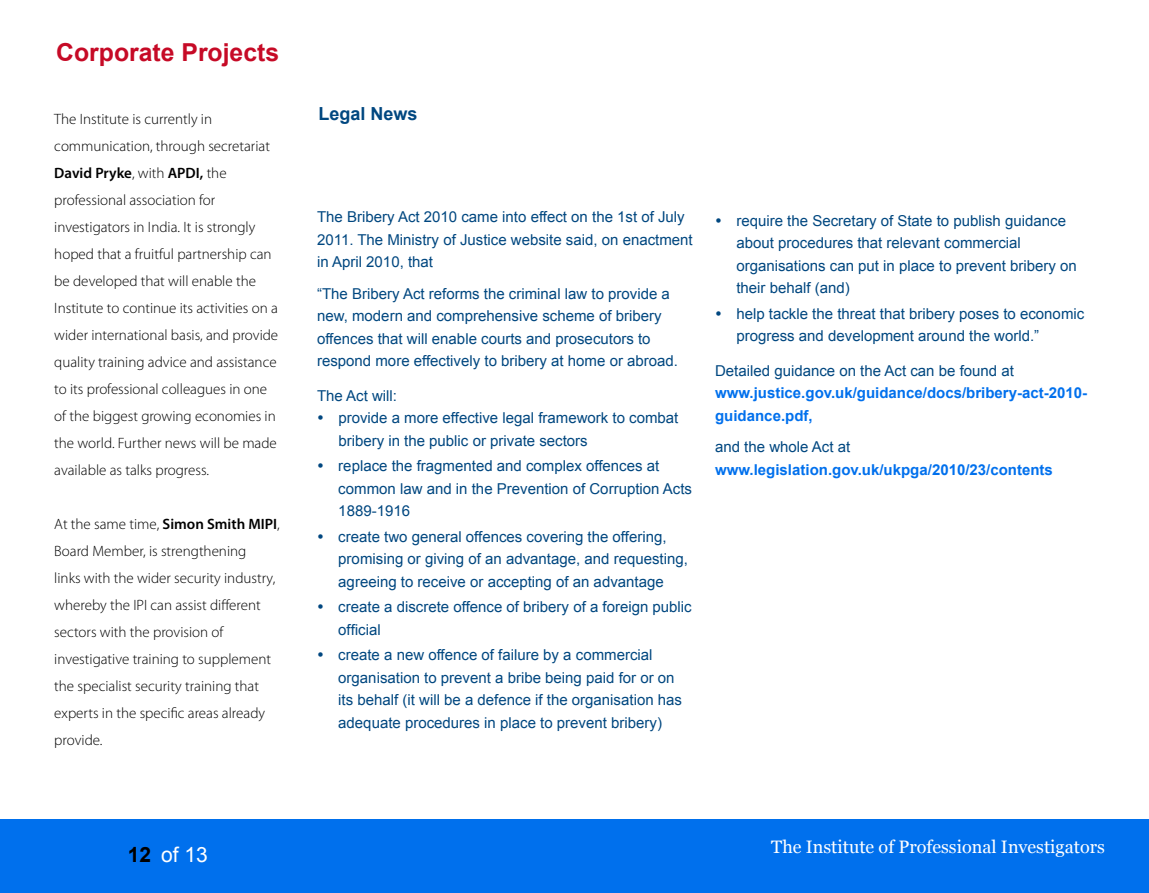
<style>
.page{position:relative;width:1149px;height:893px;background:#fff}
.page>*{position:absolute;margin:0;border:0;box-sizing:border-box;transform-origin:0 0}
.t1{font:700 24.75px "Arial";color:#c60a26}
.t2{font:21px "Arial";color:#fff}
.t3{font:18px "Georgia";color:#fff}
.t4{font:700 18px "Arial";color:#004780}
.t5{font:15px/22.5px "Arial";color:#004780}
.t6{font:300 15px/27px "Myriad Pro";color:#000}
.t7{font:700 15px/22.5px "Arial";color:#0070ed}
.s1{font-weight:600}
.s2{font-weight:700;color:#000}
</style>
<div class="page">
<div style="left:0;top:819px;width:1148px;height:74px;background:#0070ed"></div>
<h1 class="t1" style="left:56px;top:36px;width:224px">Corporate Projects</h1>
<p class="t6" style="left:54px;top:106px;width:225px">The Institute is currently in communication, through secretariat <span class="s1">David Pryke</span>, with <span class="s1">APDI,</span> the professional association for investigators in India. It is strongly hoped that a fruitful partnership can be developed that will enable the Institute to continue its activities on a wider international basis, and provide quality training advice and assistance to its professional colleagues in one of the biggest growing economies in the world. Further news will be made available as talks progress.</p>
<p class="t6" style="left:54px;top:511px;width:227px">At the same time, <span class="s1">Simon Smith MIPI</span>, Board Member, is strengthening<br>links with the wider security industry, whereby the IPI can assist different sectors with the provision of investigative training to supplement the specialist security training that experts in the specific areas already provide.</p>
<p class="t4" style="left:318px;top:102px;width:101px">Legal News</p>
<p class="t5" style="left:317px;top:206px;width:377px">The Bribery Act 2010 came into effect on the 1st of July<br>2011. The Ministry of Justice website said, on enactment in April 2010, that</p>
<p class="t5" style="left:317px;top:283px;width:362px">“The Bribery Act reforms the criminal law to provide a new, modern and comprehensive scheme of bribery offences that will enable courts and prosecutors to respond more effectively to bribery at home or abroad.</p>
<p class="t5" style="left:338px;top:385px;width:341px;text-indent:-21px">The Act will:<br>provide a more effective legal framework to combat bribery in the public or private sectors</p>
<p class="t5" style="left:338px;top:455px;width:355px">replace the fragmented and complex offences at common law and in the Prevention of Corruption Acts<br>1889-1916</p>
<p class="t5" style="left:338px;top:526px;width:351px">create two general offences covering the offering, promising or giving of an advantage, and requesting, agreeing to receive or accepting of an advantage</p>
<p class="t5" style="left:338px;top:596px;width:355px">create a discrete offence of bribery of a foreign public official</p>
<p class="t5" style="left:338px;top:644px;width:345px">create a new offence of failure by a commercial organisation to prevent a bribe being paid for or on its behalf (it will be a defence if the organisation has adequate procedures in place to prevent bribery)</p>
<p class="t5" style="left:736px;top:209px;width:342px">require the Secretary of State to publish guidance about procedures that relevant commercial organisations can put in place to prevent bribery on their behalf (and)</p>
<p class="t5" style="left:736px;top:302px;width:349px">help tackle the threat that bribery poses to economic progress and development around the world.”</p>
<p class="t5" style="left:715px;top:359px;width:300px">Detailed guidance on the Act can be found at</p>
<p class="t7" style="left:715px;top:382px;width:373px">www.justice.gov.uk/guidance/docs/bribery-act-2010- guidance.pdf,</p>
<p class="t5" style="left:715px;top:436px;width:137px">and the whole Act at</p>
<p class="t7" style="left:715px;top:459px;width:339px">www.legislation.gov.uk/ukpga/2010/23/contents</p>
<h2 class="t2" style="left:128px;top:840px;width:82px"><span class="s2">12</span> of 13</h2>
<p class="t3" style="left:771px;top:835px;width:335px">The Institute of Professional Investigators</p>
</div>
